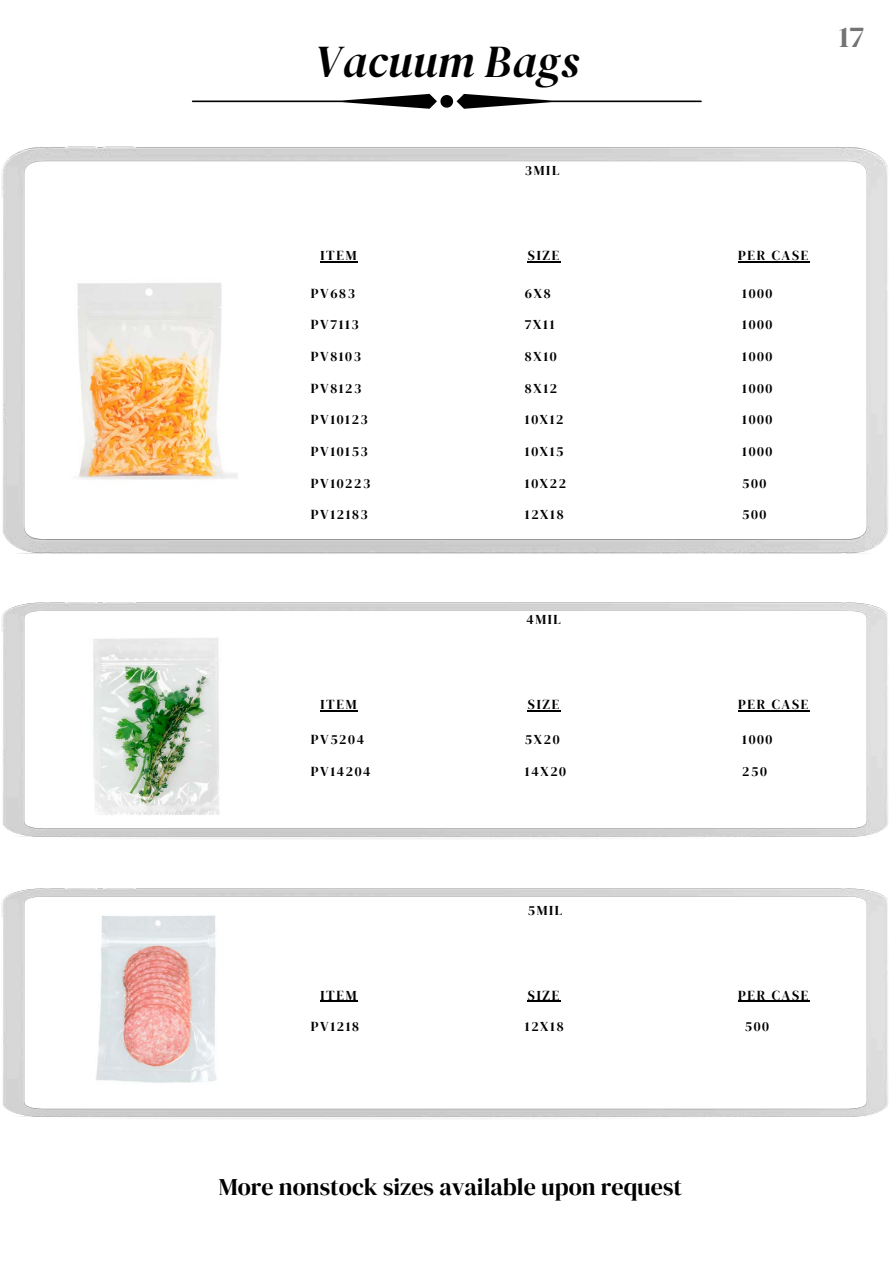
<style>
.page{position:relative;width:894px;height:1264px;background:#fff}
.page>*{position:absolute;margin:0;border:0;box-sizing:border-box;transform-origin:0 0}
.t1{font:italic 45px "DM Serif Display";color:#000}
.t2{font:30px "DM Serif Display";color:#737373}
.t3{font:24px "DM Serif Display";color:#000}
.t4{font:13.65px "DM Serif Display";letter-spacing:.12em;color:#000}
</style>
<div class="page">
<svg style="left:192px;top:94px;width:509px;height:15px"></svg>
<img style="left:2px;top:888px;width:886px;height:231px">
<hr style="left:528px;top:1000px;width:33px;height:1px;background:#000">
<hr style="left:320px;top:1000px;width:38px;height:1px;background:#000">
<hr style="left:738px;top:1000px;width:71px;height:1px;background:#000">
<img style="left:91px;top:903px;width:133px;height:190px">
<img style="left:2px;top:602px;width:886px;height:237px">
<hr style="left:528px;top:710px;width:33px;height:1px;background:#000">
<hr style="left:320px;top:710px;width:38px;height:1px;background:#000">
<hr style="left:738px;top:710px;width:71px;height:1px;background:#000">
<img style="left:82px;top:628px;width:147px;height:196px">
<img style="left:2px;top:146px;width:886px;height:407px">
<hr style="left:528px;top:261px;width:33px;height:1px;background:#000">
<hr style="left:320px;top:261px;width:38px;height:1px;background:#000">
<hr style="left:738px;top:261px;width:71px;height:1px;background:#000">
<img style="left:59px;top:269px;width:178px;height:222px">
<p class="t1" style="left:315px;top:30px;width:265px">Vacuum Bags</p>
<p class="t2" style="left:838px;top:16px;width:27px">17</p>
<p class="t4" style="left:525px;top:161px;width:36px">3MIL</p>
<p class="t4" style="left:320px;top:246px;width:37px">ITEM</p>
<p class="t4" style="left:528px;top:246px;width:33px">SIZE</p>
<p class="t4" style="left:738px;top:246px;width:72px">PER CASE</p>
<p class="t4" style="left:311px;top:283px;width:46px">PV683</p>
<p class="t4" style="left:311px;top:315px;width:49px">PV7113</p>
<p class="t4" style="left:311px;top:347px;width:52px">PV8103</p>
<p class="t4" style="left:311px;top:378px;width:52px">PV8123</p>
<p class="t4" style="left:311px;top:410px;width:59px">PV10123</p>
<p class="t4" style="left:311px;top:442px;width:59px">PV10153</p>
<p class="t4" style="left:311px;top:473px;width:61px">PV10223</p>
<p class="t4" style="left:311px;top:505px;width:59px">PV12183</p>
<p class="t4" style="left:525px;top:283px;width:27px">6X8</p>
<p class="t4" style="left:525px;top:315px;width:31px">7X11</p>
<p class="t4" style="left:525px;top:347px;width:33px">8X10</p>
<p class="t4" style="left:525px;top:378px;width:34px">8X12</p>
<p class="t4" style="left:525px;top:410px;width:40px">10X12</p>
<p class="t4" style="left:525px;top:442px;width:40px">10X15</p>
<p class="t4" style="left:525px;top:473px;width:43px">10X22</p>
<p class="t4" style="left:525px;top:505px;width:40px">12X18</p>
<p class="t4" style="left:742px;top:283px;width:32px">1000</p>
<p class="t4" style="left:742px;top:315px;width:32px">1000</p>
<p class="t4" style="left:742px;top:347px;width:32px">1000</p>
<p class="t4" style="left:742px;top:378px;width:32px">1000</p>
<p class="t4" style="left:742px;top:410px;width:32px">1000</p>
<p class="t4" style="left:742px;top:442px;width:32px">1000</p>
<p class="t4" style="left:742px;top:473px;width:26px">500</p>
<p class="t4" style="left:742px;top:505px;width:26px">500</p>
<p class="t4" style="left:526px;top:610px;width:36px">4MIL</p>
<p class="t4" style="left:320px;top:695px;width:37px">ITEM</p>
<p class="t4" style="left:528px;top:695px;width:33px">SIZE</p>
<p class="t4" style="left:738px;top:695px;width:72px">PER CASE</p>
<p class="t4" style="left:311px;top:730px;width:55px">PV5204</p>
<p class="t4" style="left:525px;top:730px;width:36px">5X20</p>
<p class="t4" style="left:742px;top:730px;width:32px">1000</p>
<p class="t4" style="left:311px;top:762px;width:61px">PV14204</p>
<p class="t4" style="left:525px;top:762px;width:43px">14X20</p>
<p class="t4" style="left:742px;top:762px;width:26px">250</p>
<h1 class="t4" style="left:527px;top:900px;width:36px">5MIL</h1>
<p class="t4" style="left:320px;top:985px;width:37px">ITEM</p>
<p class="t4" style="left:738px;top:985px;width:72px">PER CASE</p>
<p class="t4" style="left:744px;top:1016px;width:26px">500</p>
<p class="t4" style="left:528px;top:985px;width:33px">SIZE</p>
<p class="t4" style="left:525px;top:1016px;width:40px">12X18</p>
<p class="t4" style="left:311px;top:1016px;width:50px">PV1218</p>
<p class="t3" style="left:219px;top:1170px;width:464px">More nonstock sizes available upon request</p>
</div>
